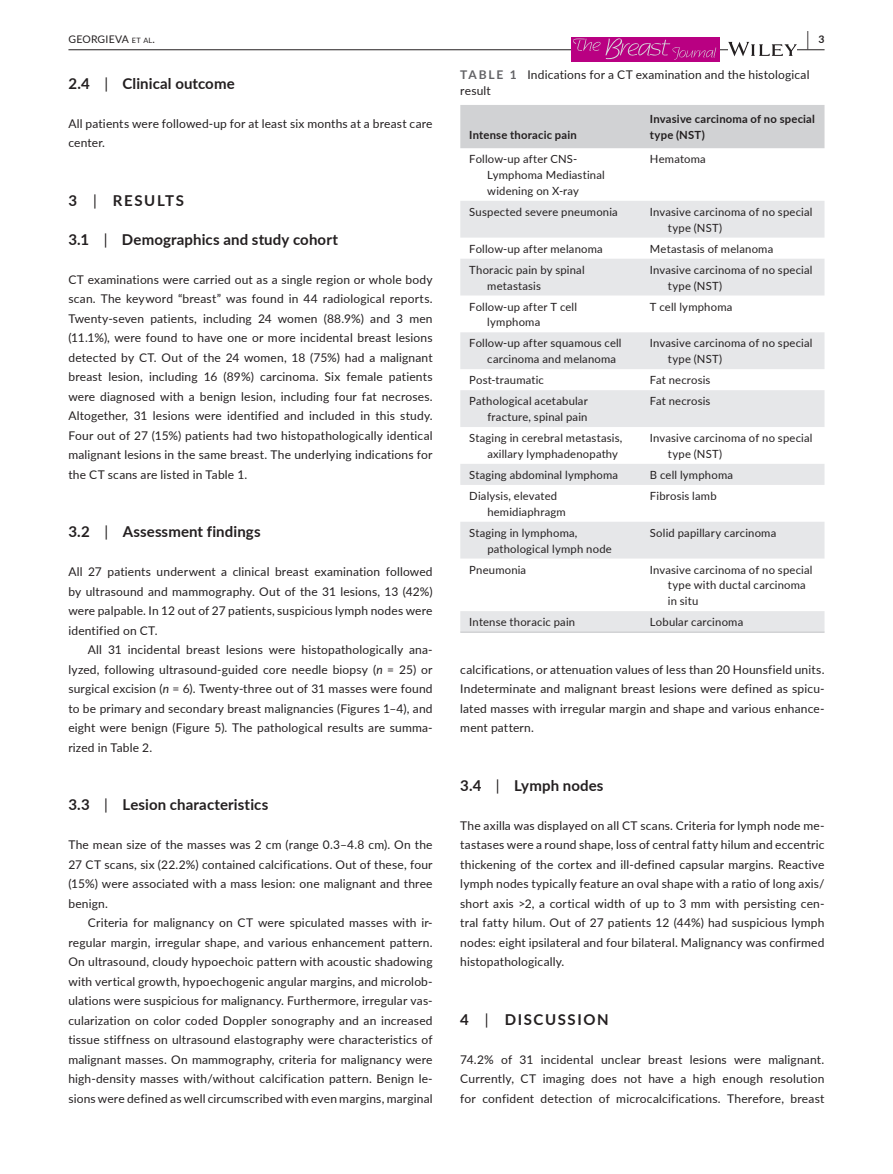
<style>
.page{position:relative;width:893px;height:1174px;background:#fff}
.page>*{position:absolute;margin:0;border:0;box-sizing:border-box;transform-origin:0 0}
.t1{font:700 19.5px "Lato";color:#231f20;scale:.43 1}
.t2{font:700 15px "Lato";letter-spacing:.01em;color:#231f20}
.t3{font:700 15px "Lato";letter-spacing:.11em;color:#231f20}
.t4{font:700 15px "Lato";letter-spacing:.105em;color:#231f20}
.t5{font:12px/19.5px "Lato";letter-spacing:.015em;color:#231f20;text-align:justify}
.t6{font:11.25px/15.8px "Lato";letter-spacing:.015em;color:#231f20}
.t7{font:700 11.25px/15.8px "Lato";letter-spacing:.02em;color:#231f20}
.t8{font:10.5px "Lato";letter-spacing:.02em;color:#231f20}
.s1{font-size:7.35px}
.s2{font-weight:400}
.s3{font-weight:700;color:#636366}
.s4{font-style:italic}
</style>
<div class="page">
<hr style="left:68px;top:49px;width:756px;height:1px;background:#231f20">
<div style="left:571px;top:37px;width:149px;height:24px;background:#b90082"></div>
<svg style="left:573px;top:38px;width:143px;height:22px"></svg>
<svg style="left:728px;top:42px;width:69px;height:14px"></svg>
<div style="left:460px;top:105px;width:364px;height:43px;background:#d1d2d4"></div>
<svg style="left:460px;top:201px;width:364px;height:430px;fill:#edeeef"></svg>
<hr style="left:460px;top:631px;width:181px;height:2px;background:#d1d2d4">
<hr style="left:641px;top:631px;width:183px;height:2px;background:#d1d2d4">
<p class="t8" style="left:68px;top:31px;width:88px">GEORGIEVA <span class="s1">et al</span>.</p>
<h1 class="t1" style="left:807px;top:25px;width:43px">| <sup>3</sup></h1>
<p class="t2" style="left:68px;top:72px;width:168px">2.4 <span class="s2">|</span> Clinical outcome</p>
<p class="t5" style="left:68px;top:113px;width:366px">All patients were followed-up for at least six months at a breast care center.</p>
<p class="t5" style="left:460px;top:66px;width:351px;line-height:16.5px"><span class="s3">TABLE 1</span> Indications for a CT examination and the histological result</p>
<p class="t7" style="left:469px;top:126px;width:109px">Intense thoracic pain</p>
<p class="t7" style="left:650px;top:111px;width:166px">Invasive carcinoma of no special type (NST)</p>
<p class="t4" style="left:68px;top:189px;width:117px">3 <span class="s2">|</span> RESULTS</p>
<p class="t2" style="left:68px;top:228px;width:271px">3.1 <span class="s2">|</span> Demographics and study cohort</p>
<p class="t5" style="left:68px;top:269px;width:366px">CT examinations were carried out as a single region or whole body scan. The keyword “breast” was found in 44 radiological reports.<br>Twenty-seven patients, including 24 women (88.9%) and 3 men (11.1%), were found to have one or more incidental breast lesions detected by CT. Out of the 24 women, 18 (75%) had a malignant breast lesion, including 16 (89%) carcinoma. Six female patients were diagnosed with a benign lesion, including four fat necroses.<br>Altogether, 31 lesions were identified and included in this study.<br>Four out of 27 (15%) patients had two histopathologically identical malignant lesions in the same breast. The underlying indications for the CT scans are listed in Table 1.</p>
<p class="t2" style="left:68px;top:521px;width:194px">3.2 <span class="s2">|</span> Assessment findings</p>
<p class="t5" style="left:68px;top:561px;width:366px">All 27 patients underwent a clinical breast examination followed by ultrasound and mammography. Out of the 31 lesions, 13 (42%) were palpable. In 12 out of 27 patients, suspicious lymph nodes were identified on CT.</p>
<p class="t5" style="left:68px;top:639px;width:366px;text-indent:20px">All 31 incidental breast lesions were histopathologically ana&shy;lyzed, following ultrasound-guided core needle biopsy (<span class="s4">n</span> = 25) or surgical excision (<span class="s4">n</span> = 6). Twenty-three out of 31 masses were found to be primary and secondary breast malignancies (Figures 1–4), and eight were benign (Figure 5). The pathological results are summa&shy;rized in Table 2.</p>
<p class="t2" style="left:68px;top:794px;width:201px">3.3 <span class="s2">|</span> Lesion characteristics</p>
<p class="t5" style="left:68px;top:834px;width:366px">The mean size of the masses was 2 cm (range 0.3–4.8 cm). On the 27 CT scans, six (22.2%) contained calcifications. Out of these, four (15%) were associated with a mass lesion: one malignant and three benign.</p>
<p class="t5" style="left:68px;top:912px;width:366px;text-indent:20px">Criteria for malignancy on CT were spiculated masses with ir&shy;regular margin, irregular shape, and various enhancement pattern.<br>On ultrasound, cloudy hypoechoic pattern with acoustic shadowing with vertical growth, hypoechogenic angular margins, and microlob&shy;ulations were suspicious for malignancy. Furthermore, irregular vas&shy;cularization on color coded Doppler sonography and an increased tissue stiffness on ultrasound elastography were characteristics of malignant masses. On mammography, criteria for malignancy were high-density masses with/without calcification pattern. Benign le&shy;sions were defined as well circumscribed with even margins, marginal</p>
<p class="t6" style="left:487px;top:151px;width:119px;text-indent:-18px">Follow-up after CNS-<br>Lymphoma Mediastinal widening on X-ray</p>
<p class="t6" style="left:650px;top:151px;width:57px">Hematoma</p>
<p class="t6" style="left:469px;top:203px;width:150px">Suspected severe pneumonia</p>
<p class="t6" style="left:668px;top:203px;width:146px;text-indent:-18px">Invasive carcinoma of no special type (NST)</p>
<p class="t6" style="left:469px;top:240px;width:135px">Follow-up after melanoma</p>
<p class="t6" style="left:650px;top:240px;width:125px">Metastasis of melanoma</p>
<p class="t6" style="left:487px;top:261px;width:99px;text-indent:-18px">Thoracic pain by spinal metastasis</p>
<p class="t6" style="left:668px;top:261px;width:146px;text-indent:-18px">Invasive carcinoma of no special type (NST)</p>
<p class="t6" style="left:487px;top:298px;width:91px;text-indent:-18px">Follow-up after T cell lymphoma</p>
<p class="t6" style="left:650px;top:298px;width:84px">T cell lymphoma</p>
<p class="t6" style="left:487px;top:335px;width:136px;text-indent:-18px">Follow-up after squamous cell carcinoma and melanoma</p>
<p class="t6" style="left:668px;top:335px;width:146px;text-indent:-18px">Invasive carcinoma of no special type (NST)</p>
<p class="t6" style="left:469px;top:372px;width:76px">Post-traumatic</p>
<p class="t6" style="left:650px;top:372px;width:62px">Fat necrosis</p>
<p class="t6" style="left:469px;top:393px;width:120px;text-align:right">Pathological acetabular fracture, spinal pain</p>
<p class="t6" style="left:650px;top:393px;width:62px">Fat necrosis</p>
<p class="t6" style="left:487px;top:430px;width:137px;text-indent:-18px">Staging in cerebral metastasis, axillary lymphadenopathy</p>
<p class="t6" style="left:668px;top:430px;width:146px;text-indent:-18px">Invasive carcinoma of no special type (NST)</p>
<p class="t6" style="left:469px;top:466px;width:150px">Staging abdominal lymphoma</p>
<p class="t6" style="left:650px;top:466px;width:85px">B cell lymphoma</p>
<p class="t6" style="left:487px;top:487px;width:80px;text-indent:-18px">Dialysis, elevated hemidiaphragm</p>
<p class="t6" style="left:650px;top:487px;width:68px">Fibrosis lamb</p>
<p class="t6" style="left:487px;top:524px;width:126px;text-indent:-18px">Staging in lymphoma, pathological lymph node</p>
<p class="t6" style="left:650px;top:524px;width:128px">Solid papillary carcinoma</p>
<p class="t6" style="left:469px;top:561px;width:58px">Pneumonia</p>
<p class="t6" style="left:668px;top:561px;width:146px;text-indent:-18px">Invasive carcinoma of no special type with ductal carcinoma in situ</p>
<p class="t6" style="left:469px;top:614px;width:107px">Intense thoracic pain</p>
<p class="t6" style="left:650px;top:614px;width:95px">Lobular carcinoma</p>
<p class="t5" style="left:460px;top:659px;width:366px">calcifications, or attenuation values of less than 20 Hounsfield units.<br>Indeterminate and malignant breast lesions were defined as spicu&shy;lated masses with irregular margin and shape and various enhance&shy;ment pattern.</p>
<p class="t2" style="left:460px;top:774px;width:145px">3.4 <span class="s2">|</span> Lymph nodes</p>
<p class="t5" style="left:460px;top:815px;width:366px">The axilla was displayed on all CT scans. Criteria for lymph node me&shy;tastases were a round shape, loss of central fatty hilum and eccentric thickening of the cortex and ill-defined capsular margins. Reactive lymph nodes typically feature an oval shape with a ratio of long axis/ short axis &gt;2, a cortical width of up to 3 mm with persisting cen&shy;tral fatty hilum. Out of 27 patients 12 (44%) had suspicious lymph nodes: eight ipsilateral and four bilateral. Malignancy was confirmed histopathologically.</p>
<p class="t3" style="left:460px;top:1008px;width:150px">4 <span class="s2">|</span> DISCUSSION</p>
<p class="t5" style="left:460px;top:1049px;width:366px">74.2% of 31 incidental unclear breast lesions were malignant.<br>Currently, CT imaging does not have a high enough resolution for confident detection of microcalcifications. Therefore, breast</p>
</div>
